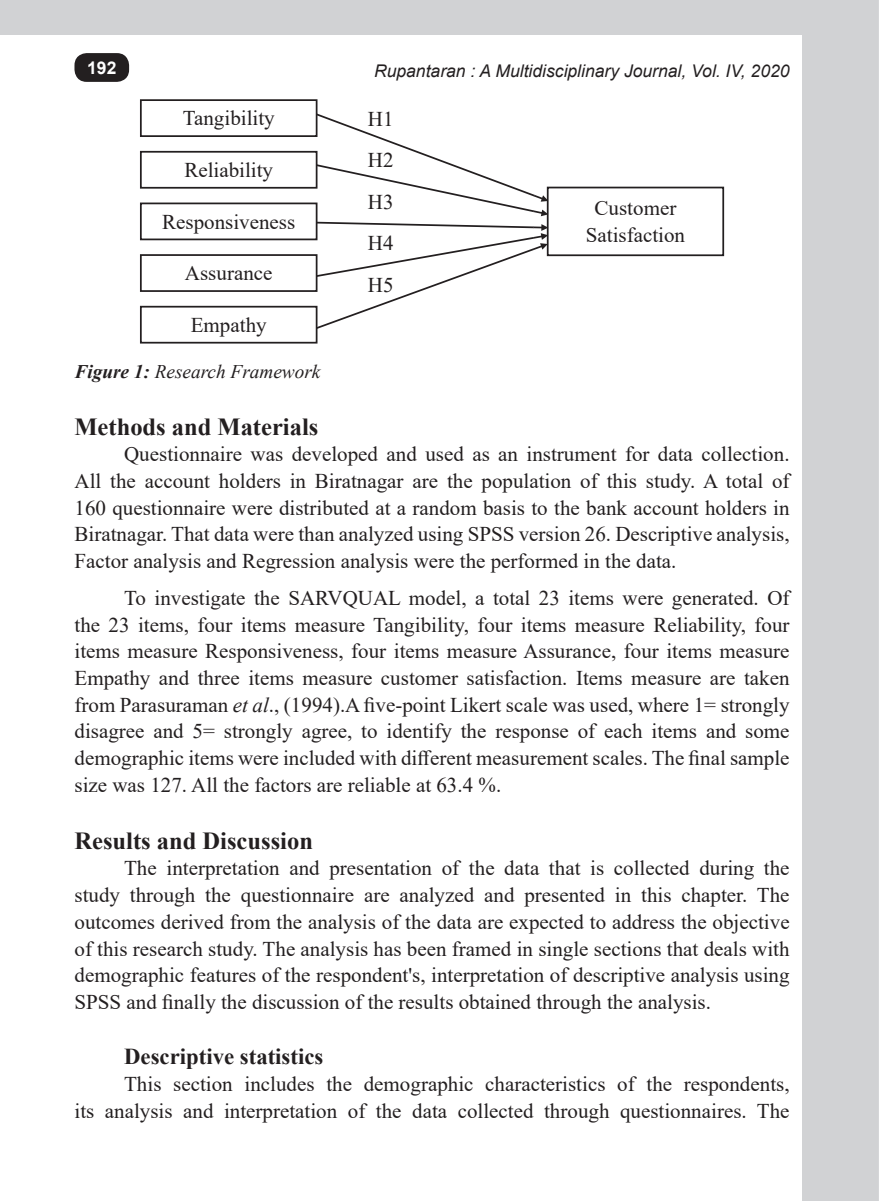
<style>
.page{position:relative;width:879px;height:1201px;background:#fff}
.page>*{position:absolute;margin:0;border:0;box-sizing:border-box;transform-origin:0 0}
.t1{font:700 24.5px "Times New Roman";color:#231f20}
.t2{font:700 22.75px "Times New Roman";color:#231f20}
.List_Paragraph_Bulli{font:21px/26.6px "Times New Roman";color:#231f20;text-align:justify}
.t3{font:italic 19.25px "Times New Roman";color:#231f20}
.t4{font:italic 17.5px "Arial";color:#231f20}
.t5{font:700 17.5px "Arial";color:#fff}
.s1{font-weight:700}
.s2{font-style:italic}
</style>
<div class="page">
<div style="left:801px;top:0;width:77px;height:1200px;background:#d1d2d4"></div>
<div style="left:0;top:0;width:801px;height:35px;background:#d1d2d4"></div>
<div style="left:74px;top:53px;width:55px;height:29px;background:#231f20;border-radius:12px"></div>
<svg style="left:295px;top:111px;width:253px;height:220px"></svg>
<div style="left:546px;top:187px;width:177px;height:69px;border:2px solid #231f20"></div>
<div style="left:141px;top:100px;width:175px;height:36px;background:#fff"></div>
<div style="left:140px;top:99px;width:177px;height:38px;border:2px solid #231f20"></div>
<div style="left:141px;top:152px;width:175px;height:36px;background:#fff"></div>
<div style="left:140px;top:151px;width:177px;height:38px;border:2px solid #231f20"></div>
<div style="left:141px;top:203px;width:175px;height:36px;background:#fff"></div>
<div style="left:140px;top:202px;width:177px;height:38px;border:2px solid #231f20"></div>
<div style="left:141px;top:255px;width:175px;height:36px;background:#fff"></div>
<div style="left:140px;top:254px;width:177px;height:38px;border:2px solid #231f20"></div>
<div style="left:141px;top:307px;width:175px;height:36px;background:#fff"></div>
<div style="left:140px;top:306px;width:177px;height:37px;border:2px solid #231f20"></div>
<p class="t5" style="left:87px;top:56px;width:31px">192</p>
<p class="t4" style="left:374px;top:59px;width:417px">Rupantaran : A Multidisciplinary Journal, Vol. IV, 2020</p>
<p class="List_Paragraph_Bulli" style="left:183px;top:104px;width:93px">Tangibility</p>
<p class="List_Paragraph_Bulli" style="left:184px;top:156px;width:90px">Reliability</p>
<p class="List_Paragraph_Bulli" style="left:162px;top:208px;width:134px">Responsiveness</p>
<p class="List_Paragraph_Bulli" style="left:185px;top:259px;width:89px">Assurance</p>
<p class="List_Paragraph_Bulli" style="left:191px;top:311px;width:77px">Empathy</p>
<p class="List_Paragraph_Bulli" style="left:368px;top:105px;width:27px">H1</p>
<p class="List_Paragraph_Bulli" style="left:368px;top:146px;width:27px">H2</p>
<p class="List_Paragraph_Bulli" style="left:368px;top:188px;width:27px">H3</p>
<p class="List_Paragraph_Bulli" style="left:368px;top:229px;width:27px">H4</p>
<p class="List_Paragraph_Bulli" style="left:368px;top:271px;width:27px">H5</p>
<p class="List_Paragraph_Bulli" style="left:594px;top:194px;width:83px">Customer</p>
<p class="List_Paragraph_Bulli" style="left:585px;top:221px;width:101px">Satisfaction</p>
<p class="t3" style="left:74px;top:358px;width:247px"><span class="s1">Figure 1:</span> Research Framework</p>
<p class="t1" style="left:74px;top:409px;width:245px">Methods and Materials</p>
<p class="List_Paragraph_Bulli" style="left:74px;top:440px;width:716px;text-indent:50px">Questionnaire was developed and used as an instrument for data collection.<br>All the account holders in Biratnagar are the population of this study. A total of 160 questionnaire were distributed at a random basis to the bank account holders in Biratnagar. That data were than analyzed using SPSS version 26. Descriptive analysis, Factor analysis and Regression analysis were the performed in the data.</p>
<p class="List_Paragraph_Bulli" style="left:74px;top:583px;width:716px;text-indent:50px">To investigate the SARVQUAL model, a total 23 items were generated. Of the 23 items, four items measure Tangibility, four items measure Reliability, four items measure Responsiveness, four items measure Assurance, four items measure Empathy and three items measure customer satisfaction. Items measure are taken from Parasuraman <span class="s2">et al</span>., (1994).A five-point Likert scale was used, where 1= strongly disagree and 5= strongly agree, to identify the response of each items and some demographic items were included with different measurement scales. The final sample size was 127. All the factors are reliable at 63.4 %.</p>
<p class="t1" style="left:74px;top:823px;width:240px">Results and Discussion</p>
<p class="List_Paragraph_Bulli" style="left:74px;top:854px;width:716px;text-indent:50px">The interpretation and presentation of the data that is collected during the study through the questionnaire are analyzed and presented in this chapter. The outcomes derived from the analysis of the data are expected to address the objective of this research study. The analysis has been framed in single sections that deals with demographic features of the respondent's, interpretation of descriptive analysis using SPSS and finally the discussion of the results obtained through the analysis.</p>
<p class="t2" style="left:124px;top:1040px;width:201px">Descriptive statistics</p>
<p class="List_Paragraph_Bulli" style="left:74px;top:1069px;width:716px;text-align:right">This section includes the demographic characteristics of the respondents,<br>its analysis and interpretation of the data collected through questionnaires. The</p>
</div>
